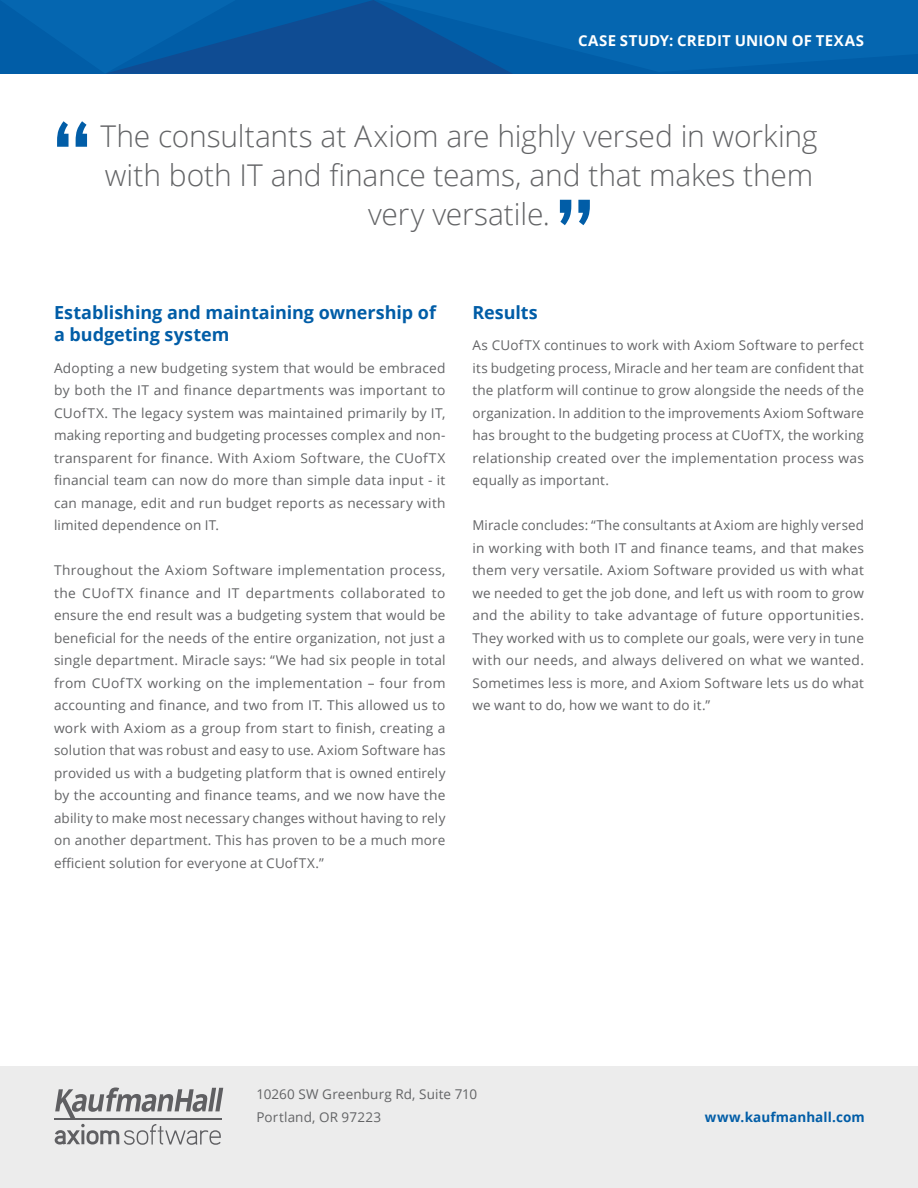
<style>
.page{position:relative;width:918px;height:1188px;background:#fff}
.page>*{position:absolute;margin:0;border:0;box-sizing:border-box;transform-origin:0 0}
.t1{font:700 93px "Century Gothic";color:#015da7}
.Pull_quote{font:300 30px/39px "Open Sans";letter-spacing:-.005em;color:#636466;text-align:center}
.Subhed{font:700 18px/22.5px "Open Sans";color:#015da7}
.t2{font:700 15px "Open Sans";letter-spacing:.015em;color:#fff}
.t3{font:13.5px/22.5px "Open Sans";letter-spacing:.01em;color:#636466;text-align:justify}
.t4{font:700 13.5px "Open Sans";letter-spacing:.005em;color:#015da7}
</style>
<div class="page">
<svg style="left:0;top:0;width:918px;height:74px;background:#065da7"></svg>
<div style="left:0;top:1066px;width:918px;height:122px;background:#ececec"></div>
<hr style="left:54px;top:1118px;width:168px;height:2px;background:#5f5f62">
<svg style="left:55px;top:1088px;width:168px;height:57px"></svg>
<p class="t2" style="left:578px;top:30px;width:287px">CASE STUDY: CREDIT UNION OF TEXAS</p>
<p class="t1" style="left:50px;top:85px;width:46px">“</p>
<p class="Pull_quote" style="left:100px;top:115px;width:719px">The consultants at Axiom are highly versed in working with both IT and finance teams, and that makes them very versatile.</p>
<p class="t1" style="left:597px;top:261px;width:46px;rotate:-180deg">“</p>
<p class="Subhed" style="left:54px;top:301px;width:384px">Establishing and maintaining ownership of a budgeting system</p>
<p class="t3" style="left:54px;top:356px;width:393px">Adopting a new budgeting system that would be embraced by both the IT and finance departments was important to CUofTX. The legacy system was maintained primarily by IT, making reporting and budgeting processes complex and non&shy;transparent for finance. With Axiom Software, the CUofTX financial team can now do more than simple data input - it can manage, edit and run budget reports as necessary with limited dependence on IT.</p>
<p class="t3" style="left:54px;top:559px;width:393px">Throughout the Axiom Software implementation process, the CUofTX finance and IT departments collaborated to ensure the end result was a budgeting system that would be beneficial for the needs of the entire organization, not just a single department. Miracle says: “We had six people in total from CUofTX working on the implementation – four from accounting and finance, and two from IT. This allowed us to work with Axiom as a group from start to finish, creating a solution that was robust and easy to use. Axiom Software has provided us with a budgeting platform that is owned entirely by the accounting and finance teams, and we now have the ability to make most necessary changes without having to rely on another department. This has proven to be a much more efficient solution for everyone at CUofTX.”</p>
<p class="Subhed" style="left:472px;top:301px;width:67px">Results</p>
<p class="t3" style="left:472px;top:334px;width:393px">As CUofTX continues to work with Axiom Software to perfect its budgeting process, Miracle and her team are confident that the platform will continue to grow alongside the needs of the organization. In addition to the improvements Axiom Software has brought to the budgeting process at CUofTX, the working relationship created over the implementation process was equally as important.</p>
<p class="t3" style="left:472px;top:514px;width:393px">Miracle concludes: “The consultants at Axiom are highly versed in working with both IT and finance teams, and that makes them very versatile. Axiom Software provided us with what we needed to get the job done, and left us with room to grow and the ability to take advantage of future opportunities.<br>They worked with us to complete our goals, were very in tune with our needs, and always delivered on what we wanted.<br>Sometimes less is more, and Axiom Software lets us do what we want to do, how we want to do it.”</p>
<p class="t3" style="left:256px;top:1083px;width:222px">10260 SW Greenburg Rd, Suite 710<br>Portland, OR 97223</p>
<p class="t4" style="left:705px;top:1107px;width:162px">www.kaufmanhall.com</p>
</div>
